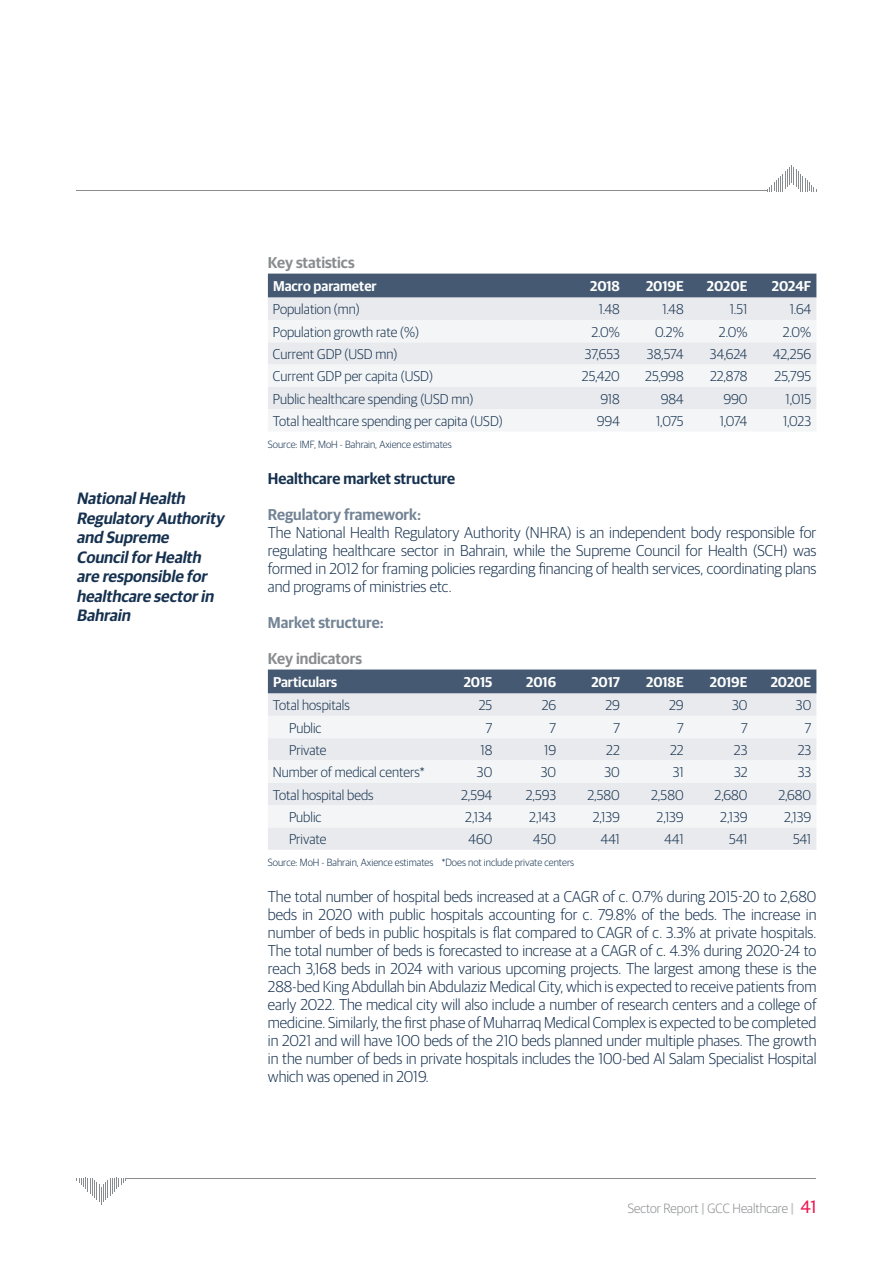
<style>
.page{position:relative;width:893px;height:1263px;background:#fff}
.page>*{position:absolute;margin:0;border:0;box-sizing:border-box;transform-origin:0 0}
.t1{font:italic 600 16.5px/19.5px "Guardian Sans";color:#16314f}
.t2{font:300 15.75px/18px "Guardian Sans";color:#16314f;text-align:justify}
.t3{font:600 15.75px "Guardian Sans";color:#738495}
.t4{font:600 15.75px "Guardian Sans";color:#898c8e}
.t5{font:600 15.75px "Guardian Sans";color:#16314f}
.t6{font:300 14.25px "Guardian Sans";color:#16314f}
.t7{font:600 14.25px "Guardian Sans";color:#fff}
.t8{font:300 13.5px "Guardian Sans";color:#898c8e}
.t9{font:300 10.5px "Guardian Sans";color:#16314f}
.s1{font-weight:600;color:#c4c6c6}
.s2{font-weight:400;font-size:18px;color:#ed174f}
</style>
<div class="page">
<hr style="left:77px;top:191px;width:690px;height:1px;background:#898c8e">
<svg style="left:767px;top:165px;width:50px;height:26px"></svg>
<hr style="left:126px;top:1178px;width:690px;height:1px;background:#898c8e">
<svg style="left:76px;top:1178px;width:50px;height:26px"></svg>
<div style="left:268px;top:274px;width:548px;height:24px;background:#455a72"></div>
<div style="left:268px;top:298px;width:548px;height:22px;background:#e8eaed"></div>
<svg style="left:268px;top:320px;width:548px;height:111px;fill:#f3f5f6"></svg>
<div style="left:268px;top:669px;width:548px;height:24px;background:#455a72"></div>
<div style="left:268px;top:693px;width:548px;height:157px;background:#e8eaed"></div>
<svg style="left:268px;top:716px;width:548px;height:111px;fill:#f3f5f6"></svg>
<p class="t1" style="left:77px;top:487px;width:149px">NationalHealth<br>Regulatory Authority and Supreme<br>CouncilforHealth are responsible for healthcare sectorin<br>Bahrain</p>
<p class="t4" style="left:268px;top:251px;width:88px">Key statistics</p>
<p class="t7" style="left:273px;top:276px;width:105px">Macro parameter</p>
<p class="t7" style="left:590px;top:276px;width:31px">2018</p>
<p class="t7" style="left:646px;top:276px;width:39px">2019E</p>
<p class="t7" style="left:707px;top:276px;width:42px">2020E</p>
<p class="t7" style="left:772px;top:276px;width:41px">2024F</p>
<p class="t6" style="left:273px;top:300px;width:88px">Population (mn)</p>
<p class="t6" style="left:599px;top:300px;width:23px">1.48</p>
<p class="t6" style="left:662px;top:300px;width:23px">1.48</p>
<p class="t6" style="left:730px;top:300px;width:19px">1.51</p>
<p class="t6" style="left:790px;top:300px;width:23px">1.64</p>
<p class="t6" style="left:273px;top:322px;width:148px">Population growth rate (%)</p>
<p class="t6" style="left:591px;top:322px;width:30px">2.0%</p>
<p class="t6" style="left:655px;top:322px;width:30px">0.2%</p>
<p class="t6" style="left:719px;top:322px;width:30px">2.0%</p>
<p class="t6" style="left:783px;top:322px;width:30px">2.0%</p>
<p class="t6" style="left:273px;top:344px;width:126px">Current GDP (USD mn)</p>
<p class="t6" style="left:585px;top:344px;width:37px">37,653</p>
<p class="t6" style="left:647px;top:344px;width:38px">38,574</p>
<p class="t6" style="left:710px;top:344px;width:39px">34,624</p>
<p class="t6" style="left:773px;top:344px;width:40px">42,256</p>
<p class="t6" style="left:273px;top:367px;width:161px">Current GDP per capita (USD)</p>
<p class="t6" style="left:582px;top:367px;width:40px">25,420</p>
<p class="t6" style="left:645px;top:367px;width:40px">25,998</p>
<p class="t6" style="left:710px;top:367px;width:39px">22,878</p>
<p class="t6" style="left:775px;top:367px;width:38px">25,795</p>
<p class="t6" style="left:273px;top:389px;width:202px">Public healthcare spending (USD mn)</p>
<p class="t6" style="left:600px;top:389px;width:21px">918</p>
<p class="t6" style="left:661px;top:389px;width:24px">984</p>
<p class="t6" style="left:723px;top:389px;width:26px">990</p>
<p class="t6" style="left:786px;top:389px;width:27px">1,015</p>
<p class="t6" style="left:273px;top:411px;width:231px">Total healthcare spending per capita (USD)</p>
<p class="t6" style="left:597px;top:411px;width:24px">994</p>
<p class="t6" style="left:656px;top:411px;width:29px">1,075</p>
<p class="t6" style="left:720px;top:411px;width:29px">1,074</p>
<p class="t6" style="left:783px;top:411px;width:30px">1,023</p>
<p class="t9" style="left:268px;top:437px;width:185px">Source: IMF, MoH - Bahrain, Axience estimates</p>
<p class="t5" style="left:268px;top:466px;width:189px">Healthcare market structure</p>
<p class="t3" style="left:268px;top:502px;width:155px">Regulatory framework:</p>
<p class="t2" style="left:268px;top:522px;width:550px">The National Health Regulatory Authority (NHRA) is an independent body responsible for regulating healthcare sector in Bahrain, while the Supreme Council for Health (SCH) was formed in 2012 for framing policies regarding financing of health services, coordinating plans and programs of ministries etc.</p>
<p class="t3" style="left:268px;top:610px;width:117px">Market structure:</p>
<p class="t4" style="left:268px;top:646px;width:96px">Key indicators</p>
<p class="t7" style="left:273px;top:672px;width:66px">Particulars</p>
<p class="t7" style="left:464px;top:672px;width:30px">2015</p>
<p class="t7" style="left:526px;top:672px;width:31px">2016</p>
<p class="t7" style="left:591px;top:672px;width:30px">2017</p>
<p class="t7" style="left:646px;top:672px;width:39px">2018E</p>
<p class="t7" style="left:710px;top:672px;width:39px">2019E</p>
<p class="t7" style="left:771px;top:672px;width:42px">2020E</p>
<p class="t6" style="left:273px;top:695px;width:78px">Total hospitals</p>
<p class="t6" style="left:479px;top:695px;width:15px">25</p>
<p class="t6" style="left:542px;top:695px;width:16px">26</p>
<p class="t6" style="left:605px;top:695px;width:16px">29</p>
<p class="t6" style="left:669px;top:695px;width:16px">29</p>
<p class="t6" style="left:732px;top:695px;width:17px">30</p>
<p class="t6" style="left:796px;top:695px;width:17px">30</p>
<p class="t6" style="left:289px;top:718px;width:34px">Public</p>
<p class="t6" style="left:486px;top:718px;width:8px">7</p>
<p class="t6" style="left:550px;top:718px;width:8px">7</p>
<p class="t6" style="left:613px;top:718px;width:8px">7</p>
<p class="t6" style="left:677px;top:718px;width:8px">7</p>
<p class="t6" style="left:741px;top:718px;width:8px">7</p>
<p class="t6" style="left:805px;top:718px;width:8px">7</p>
<p class="t6" style="left:289px;top:740px;width:39px">Private</p>
<p class="t6" style="left:480px;top:740px;width:13px">18</p>
<p class="t6" style="left:544px;top:740px;width:14px">19</p>
<p class="t6" style="left:606px;top:740px;width:15px">22</p>
<p class="t6" style="left:670px;top:740px;width:15px">22</p>
<p class="t6" style="left:734px;top:740px;width:15px">23</p>
<p class="t6" style="left:798px;top:740px;width:15px">23</p>
<p class="t6" style="left:273px;top:762px;width:153px">Number of medical centers*</p>
<p class="t6" style="left:477px;top:762px;width:17px">30</p>
<p class="t6" style="left:541px;top:762px;width:17px">30</p>
<p class="t6" style="left:604px;top:762px;width:17px">30</p>
<p class="t6" style="left:673px;top:762px;width:13px">31</p>
<p class="t6" style="left:734px;top:762px;width:15px">32</p>
<p class="t6" style="left:798px;top:762px;width:15px">33</p>
<p class="t6" style="left:273px;top:785px;width:102px">Total hospital beds</p>
<p class="t6" style="left:461px;top:785px;width:33px">2,594</p>
<p class="t6" style="left:526px;top:785px;width:32px">2,593</p>
<p class="t6" style="left:587px;top:785px;width:34px">2,580</p>
<p class="t6" style="left:651px;top:785px;width:34px">2,580</p>
<p class="t6" style="left:715px;top:785px;width:34px">2,680</p>
<p class="t6" style="left:778px;top:785px;width:34px">2,680</p>
<p class="t6" style="left:289px;top:807px;width:34px">Public</p>
<p class="t6" style="left:465px;top:807px;width:29px">2,134</p>
<p class="t6" style="left:529px;top:807px;width:28px">2,143</p>
<p class="t6" style="left:593px;top:807px;width:29px">2,139</p>
<p class="t6" style="left:656px;top:807px;width:29px">2,139</p>
<p class="t6" style="left:720px;top:807px;width:29px">2,139</p>
<p class="t6" style="left:784px;top:807px;width:29px">2,139</p>
<p class="t6" style="left:289px;top:829px;width:39px">Private</p>
<p class="t6" style="left:468px;top:829px;width:25px">460</p>
<p class="t6" style="left:533px;top:829px;width:24px">450</p>
<p class="t6" style="left:601px;top:829px;width:21px">441</p>
<p class="t6" style="left:665px;top:829px;width:21px">441</p>
<p class="t6" style="left:729px;top:829px;width:20px">541</p>
<p class="t6" style="left:793px;top:829px;width:20px">541</p>
<p class="t9" style="left:268px;top:855px;width:308px">Source: MoH - Bahrain, Axience estimates *Does not include private centers</p>
<p class="t2" style="left:268px;top:886px;width:550px">The total number of hospital beds increased at a CAGR of c. 0.7% during 2015-20 to 2,680 beds in 2020 with public hospitals accounting for c. 79.8% of the beds. The increase in number of beds in public hospitals is flat compared to CAGR of c. 3.3% at private hospitals.<br>The total number of beds is forecasted to increase at a CAGR of c. 4.3% during 2020-24 to reach 3,168 beds in 2024 with various upcoming projects. The largest among these is the 288-bed King Abdullah bin Abdulaziz Medical City, which is expected to receive patients from early 2022. The medical city will also include a number of research centers and a college of medicine. Similarly, the first phase of Muharraq Medical Complex is expected to be completed in 2021 and will have 100 beds of the 210 beds planned under multiple phases. The growth in the number of beds in private hospitals includes the 100-bed Al Salam Specialist Hospital which was opened in 2019.</p>
<p class="t8" style="left:628px;top:1199px;width:190px">Sector Report <span class="s1">|</span> GCC Healthcare <span class="s1">|</span> <span class="s2">41</span></p>
</div>
